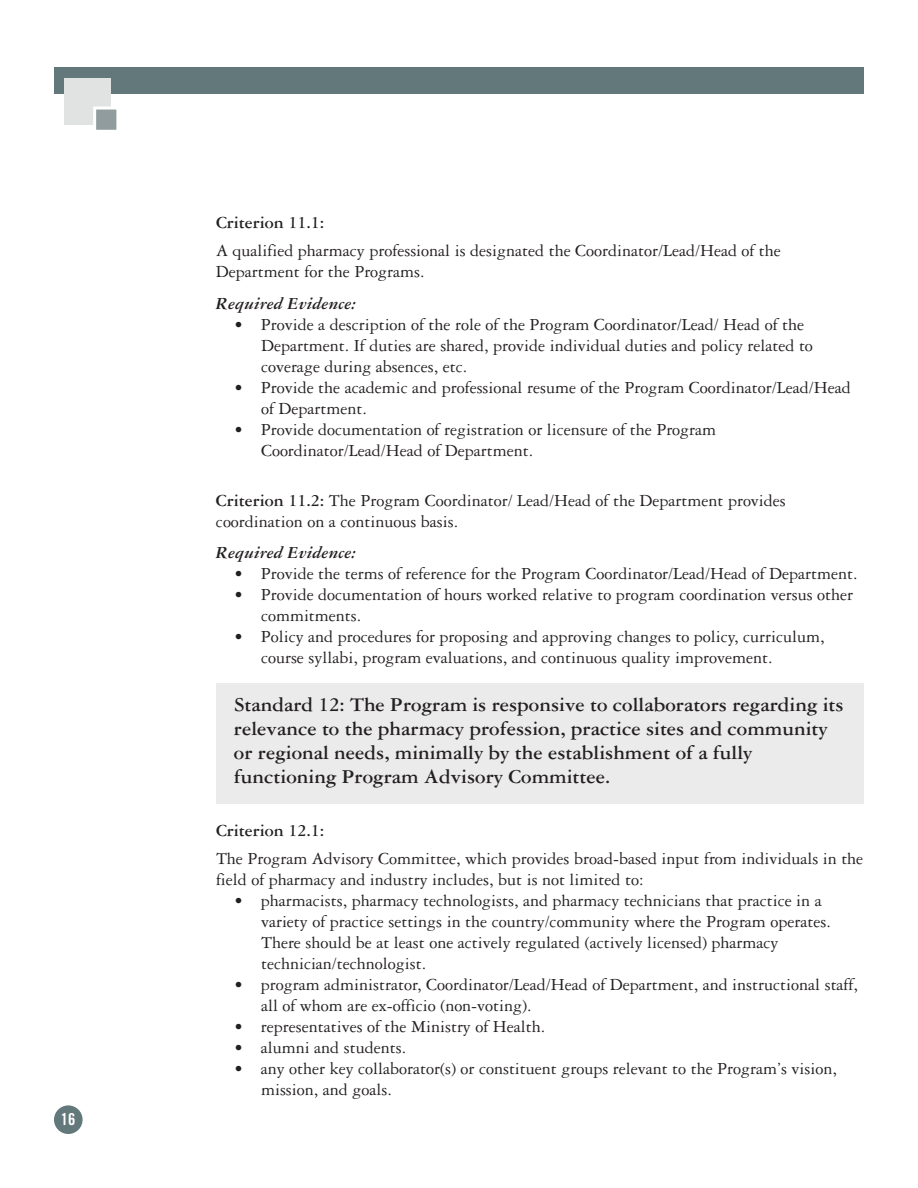
<style>
.page{position:relative;width:918px;height:1188px;background:#fff}
.page>*{position:absolute;margin:0;border:0;box-sizing:border-box;transform-origin:0 0}
.t1{font:700 21px/24px "Garamond Three";color:#231f20}
.t2{font:18px/21px "Garamond Three";color:#231f20}
.t3{font:italic 700 18px "Garamond Three";color:#231f20}
.t4{font:700 18px "Garamond Three";color:#231f20}
.t5{font:16.5px "Trade Gothic Bold Cond Twenty";color:#fff}
.s1{font-weight:700}
</style>
<div class="page">
<div style="left:216px;top:683px;width:648px;height:120px;background:#ebebeb"></div>
<div style="left:54px;top:68px;width:810px;height:26px;background:#63787a"></div>
<div style="left:54px;top:1105px;width:29px;height:29px;background:#63787a;border-radius:50%"></div>
<div style="left:64px;top:78px;width:47px;height:47px;background:#e1e3e3"></div>
<div style="left:96px;top:110px;width:20px;height:20px;background:#919c9e"></div>
<div style="left:93px;top:107px;width:26px;height:26px;border:3px solid #fff"></div>
<p class="t5" style="left:61px;top:1113px;width:16px">16</p>
<p class="t4" style="left:216px;top:216px;width:110px">Criterion 11.1:</p>
<p class="t2" style="left:216px;top:242px;width:566px">A qualified pharmacy professional is designated the Coordinator/Lead/Head of the<br>Department for the Programs.</p>
<p class="t3" style="left:216px;top:297px;width:141px">Required Evidence:</p>
<p class="t2" style="left:261px;top:316px;width:553px;text-indent:-27px">• Provide a description of the role of the Program Coordinator/Lead/ Head of the<br>Department. If duties are shared, provide individual duties and policy related to coverage during absences, etc.</p>
<p class="t2" style="left:261px;top:379px;width:591px;text-indent:-27px">• Provide the academic and professional resume of the Program Coordinator/Lead/Head of Department.</p>
<p class="t2" style="left:261px;top:421px;width:457px;text-indent:-27px">• Provide documentation of registration or licensure of the Program<br>Coordinator/Lead/Head of Department.</p>
<p class="t2" style="left:216px;top:491px;width:571px"><span class="s1">Criterion 11.2:</span> The Program Coordinator/ Lead/Head of the Department provides coordination on a continuous basis.</p>
<p class="t3" style="left:216px;top:547px;width:141px">Required Evidence:</p>
<p class="t2" style="left:234px;top:565px;width:625px">• Provide the terms of reference for the Program Coordinator/Lead/Head of Department.</p>
<p class="t2" style="left:261px;top:586px;width:594px;text-indent:-27px">• Provide documentation of hours worked relative to program coordination versus other commitments.</p>
<p class="t2" style="left:261px;top:628px;width:565px;text-indent:-27px">• Policy and procedures for proposing and approving changes to policy, curriculum, course syllabi, program evaluations, and continuous quality improvement.</p>
<p class="t1" style="left:234px;top:695px;width:611px">Standard 12: The Program is responsive to collaborators regarding its relevance to the pharmacy profession, practice sites and community or regional needs, minimally by the establishment of a fully functioning Program Advisory Committee.</p>
<p class="t4" style="left:216px;top:824px;width:110px">Criterion 12.1:</p>
<p class="t2" style="left:216px;top:850px;width:649px">The Program Advisory Committee, which provides broad-based input from individuals in the field of pharmacy and industry includes, but is not limited to:</p>
<p class="t2" style="left:261px;top:892px;width:571px;text-indent:-27px">• pharmacists, pharmacy technologists, and pharmacy technicians that practice in a variety of practice settings in the country/community where the Program operates.<br>There should be at least one actively regulated (actively licensed) pharmacy technician/technologist.</p>
<p class="t2" style="left:261px;top:976px;width:599px;text-indent:-27px">• program administrator, Coordinator/Lead/Head of Department, and instructional staff, all of whom are ex-officio (non-voting).</p>
<p class="t2" style="left:234px;top:1018px;width:313px">• representatives of the Ministry of Health.</p>
<p class="t2" style="left:234px;top:1039px;width:174px">• alumni and students.</p>
<p class="t2" style="left:261px;top:1060px;width:578px;text-indent:-27px">• any other key collaborator(s) or constituent groups relevant to the Program’s vision, mission, and goals.</p>
</div>
